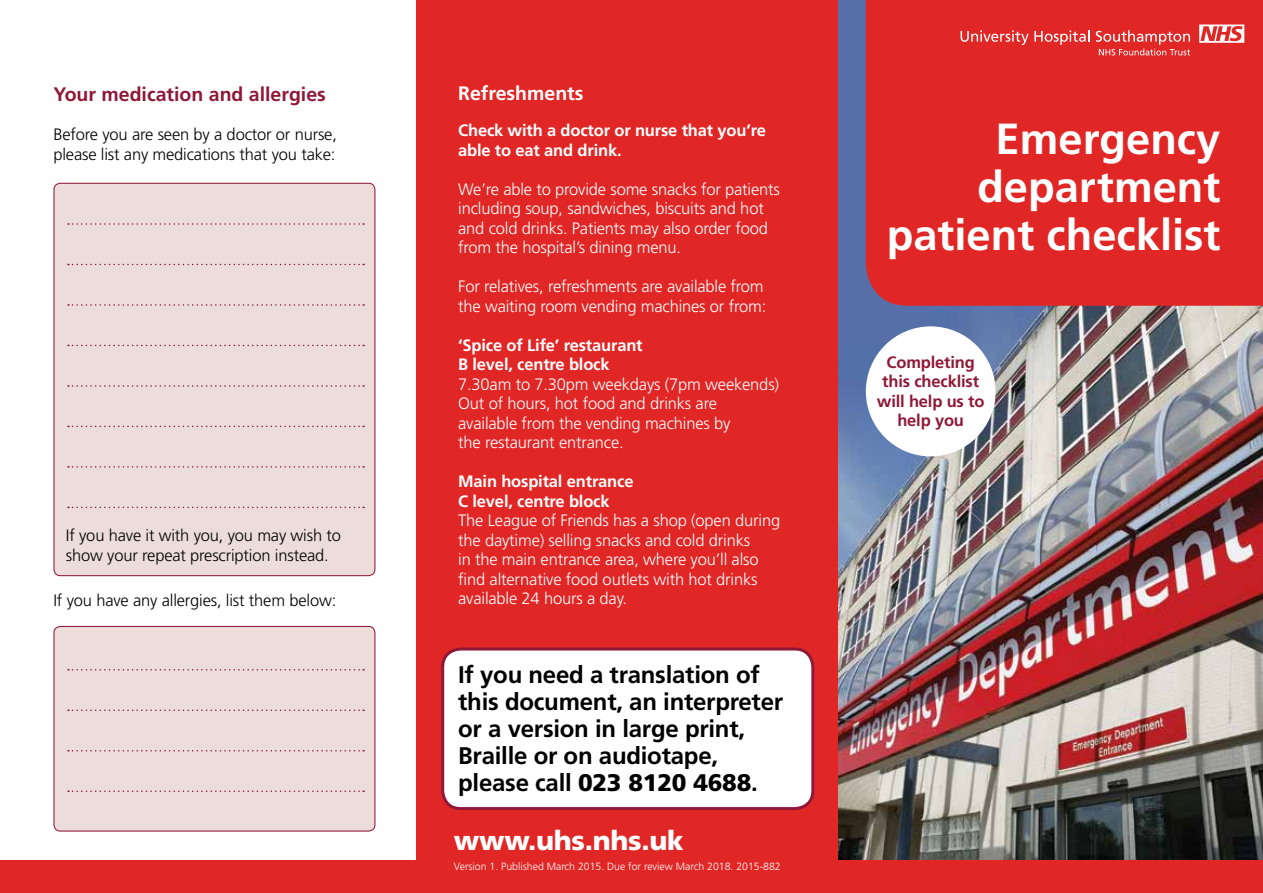
<style>
.page{position:relative;width:1263px;height:893px;background:#fff}
.page>*{position:absolute;margin:0;border:0;box-sizing:border-box;transform-origin:0 0}
.t1{font:700 43.5px/48px "Frutiger";color:#fff;text-align:right}
.t2{font:900 27px "Frutiger";letter-spacing:-.01em;color:#fff}
.t3{font:700 24px/27px "Frutiger";letter-spacing:-.01em;color:#000}
.t4{font:700 19.5px "Frutiger";color:#8f1838}
.t5{font:700 19.5px "Frutiger";color:#fff}
.t6{font:300 16.5px/19.5px "Frutiger";letter-spacing:-.01em;color:#fff}
.t7{font:300 16.5px/19.5px "Frutiger";letter-spacing:-.01em;color:#000}
.t8{font:700 16.5px/19.5px "Frutiger";letter-spacing:-.01em;color:#fff}
.t9{font:700 16.5px/19.5px "Frutiger";letter-spacing:-.01em;color:#8f1838;text-align:center}
.t10{font:300 10.5px "Frutiger";color:#fff}
.s1{font-weight:900}
</style>
<div class="page">
<img style="left:838px;top:0;width:425px;height:861px">
<div style="left:0;top:861px;width:1263px;height:32px;background:#e12726"></div>
<div style="left:866px;top:0;width:397px;height:306px;background:#e12726"></div>
<svg style="left:960px;top:30px;width:68px;height:15px"></svg>
<svg style="left:1034px;top:30px;width:55px;height:15px"></svg>
<svg style="left:1096px;top:30px;width:94px;height:25px;background:#e65352"></svg>
<svg style="left:1199px;top:25px;width:45px;height:18px"></svg>
<div style="left:417px;top:0;width:421px;height:893px;background:#e12726"></div>
<div style="left:443px;top:649px;width:370px;height:160px;background:#fff;border-radius:18px"></div>
<div style="left:441px;top:647px;width:373px;height:163px;border:3px solid #8f1838;border-radius:18px"></div>
<div style="left:54px;top:183px;width:321px;height:393px;background:#ecdddb;border-radius:6px"></div>
<div style="left:53px;top:183px;width:322px;height:393px;border:1px solid #8f1838;border-radius:6px"></div>
<div style="left:54px;top:626px;width:321px;height:205px;background:#ecdddb;border-radius:6px"></div>
<div style="left:53px;top:626px;width:322px;height:206px;border:1px solid #8f1838;border-radius:6px"></div>
<svg style="left:68px;top:223px;width:296px;height:2px"></svg>
<svg style="left:68px;top:669px;width:296px;height:1px"></svg>
<svg style="left:68px;top:304px;width:296px;height:2px"></svg>
<svg style="left:68px;top:750px;width:296px;height:1px"></svg>
<svg style="left:68px;top:385px;width:296px;height:2px"></svg>
<svg style="left:68px;top:466px;width:296px;height:2px"></svg>
<svg style="left:68px;top:264px;width:296px;height:1px"></svg>
<svg style="left:68px;top:709px;width:296px;height:2px"></svg>
<svg style="left:68px;top:345px;width:296px;height:1px"></svg>
<svg style="left:68px;top:790px;width:296px;height:2px"></svg>
<svg style="left:68px;top:426px;width:296px;height:1px"></svg>
<svg style="left:68px;top:507px;width:296px;height:1px"></svg>
<div style="left:866px;top:326px;width:129px;height:130px;background:#fff;border-radius:50%"></div>
<p class="t4" style="left:53px;top:83px;width:274px">Your medication and allergies</p>
<p class="t7" style="left:53px;top:125px;width:285px">Before you are seen by a doctor or nurse, please list any medications that you take:</p>
<p class="t7" style="left:66px;top:526px;width:277px">If you have it with you, you may wish to show your repeat prescription instead.</p>
<p class="t7" style="left:53px;top:591px;width:284px">If you have any allergies, list them below:</p>
<p class="t5" style="left:458px;top:82px;width:127px">Refreshments</p>
<p class="t8" style="left:458px;top:121px;width:309px">Check with a doctor or nurse that you’re able to eat and drink.</p>
<p class="t6" style="left:458px;top:179px;width:323px">We’re able to provide some snacks for patients including soup, sandwiches, biscuits and hot and cold drinks. Patients may also order food from the hospital’s dining menu.</p>
<p class="t6" style="left:458px;top:277px;width:310px">For relatives, refreshments are available from the waiting room vending machines or from:</p>
<p class="t8" style="left:458px;top:335px;width:186px">‘Spice of Life’ restaurant<br>B level, centre block</p>
<p class="t6" style="left:458px;top:374px;width:322px">7.30am to 7.30pm weekdays (7pm weekends)<br>Out of hours, hot food and drinks are available from the vending machines by<br>the restaurant entrance.</p>
<p class="t8" style="left:458px;top:472px;width:177px">Main hospital entrance<br>C level, centre block</p>
<p class="t6" style="left:458px;top:511px;width:323px">The League of Friends has a shop (open during the daytime) selling snacks and cold drinks<br>in the main entrance area, where you’ll also find alternative food outlets with hot drinks available 24 hours a day.</p>
<h3 class="t3" style="left:458px;top:661px;width:326px">If you need a translation of this document, an interpreter or a version in large print,<br>Braille or on audiotape, please call <span class="s1">023 8120 4688</span>.</h3>
<h2 class="t2" style="left:454px;top:825px;width:231px">www.uhs.nhs.uk</h2>
<p class="t10" style="left:454px;top:860px;width:328px">Version 1. Published March 2015. Due for review March 2018. 2015-882</p>
<h1 class="t1" style="left:887px;top:115px;width:335px">Emergency department patient checklist</h1>
<p class="t9" style="left:877px;top:352px;width:109px">Completing this checklist will help us to help you</p>
</div>
